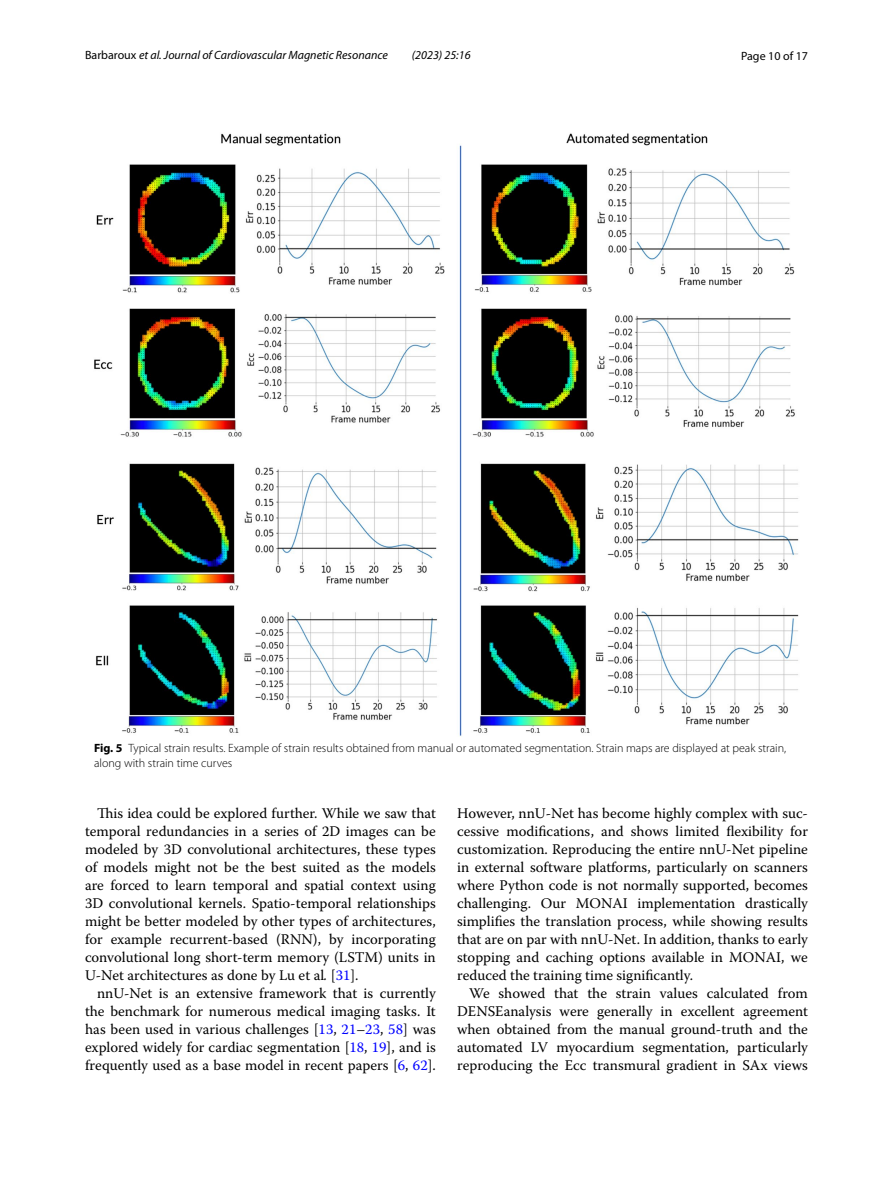
<style>
.page{position:relative;width:893px;height:1187px;background:#fff}
.page>*{position:absolute;margin:0;border:0;box-sizing:border-box;transform-origin:0 0}
.t1{font:14.7px/18px "Warnock Pro";color:#000;text-align:justify}
.t2{font:300 12px/15px "Myriad Pro";color:#000}
.t3{font:italic 12px "Myriad Pro";color:#000}
.t4{font:12px "Myriad Pro";color:#000}
.s1{font-style:normal}
.s2{font-weight:700}
.s3{font-style:italic}
.s4{color:#00f}
</style>
<div class="page">
<img style="left:94px;top:133px;width:705px;height:603px">
<p class="t3" style="left:85px;top:48px;width:304px"><span class="s1">Barbaroux</span> et al. Journal of Cardiovascular Magnetic Resonance</p>
<p class="t3" style="left:412px;top:48px;width:60px">(2023) 25:16</p>
<p class="t4" style="left:741px;top:48px;width:68px">Page 10 of 17</p>
<p class="t2" style="left:94px;top:740px;width:694px"><span class="s2">Fig. 5</span> Typical strain results. Example of strain results obtained from manual or automated segmentation. Strain maps are displayed at peak strain, along with strain time curves</p>
<p class="t1" style="left:85px;top:803px;width:352px;text-indent:12px">This idea could be explored further. While we saw that temporal redundancies in a series of 2D images can be modeled by 3D convolutional architectures, these types of models might not be the best suited as the models are forced to learn temporal and spatial context using 3D convolutional kernels. Spatio-temporal relationships might be better modeled by other types of architectures, for example recurrent-based (RNN), by incorporating convolutional long short-term memory (LSTM) units in U-Net architectures as done by Lu et al<span class="s3">.</span> [<span class="s4">31</span>].</p>
<p class="t1" style="left:85px;top:983px;width:352px;text-indent:12px">nnU-Net is an extensive framework that is currently the benchmark for numerous medical imaging tasks. It has been used in various challenges [<span class="s4">13</span>, <span class="s4">21</span>–<span class="s4">23</span>, <span class="s4">58</span>] was explored widely for cardiac segmentation [<span class="s4">18</span>, <span class="s4">19</span>], and is frequently used as a base model in recent papers [<span class="s4">6</span>, <span class="s4">62</span>].</p>
<p class="t1" style="left:457px;top:803px;width:352px">However, nnU-Net has become highly complex with suc&shy;cessive modifications, and shows limited flexibility for customization. Reproducing the entire nnU-Net pipeline in external software platforms, particularly on scanners where Python code is not normally supported, becomes challenging. Our MONAI implementation drastically simplifies the translation process, while showing results that are on par with nnU-Net. In addition, thanks to early stopping and caching options available in MONAI, we reduced the training time significantly.</p>
<p class="t1" style="left:457px;top:983px;width:352px;text-indent:12px">We showed that the strain values calculated from DENSEanalysis were generally in excellent agreement when obtained from the manual ground-truth and the automated LV myocardium segmentation, particularly reproducing the Ecc transmural gradient in SAx views</p>
</div>
